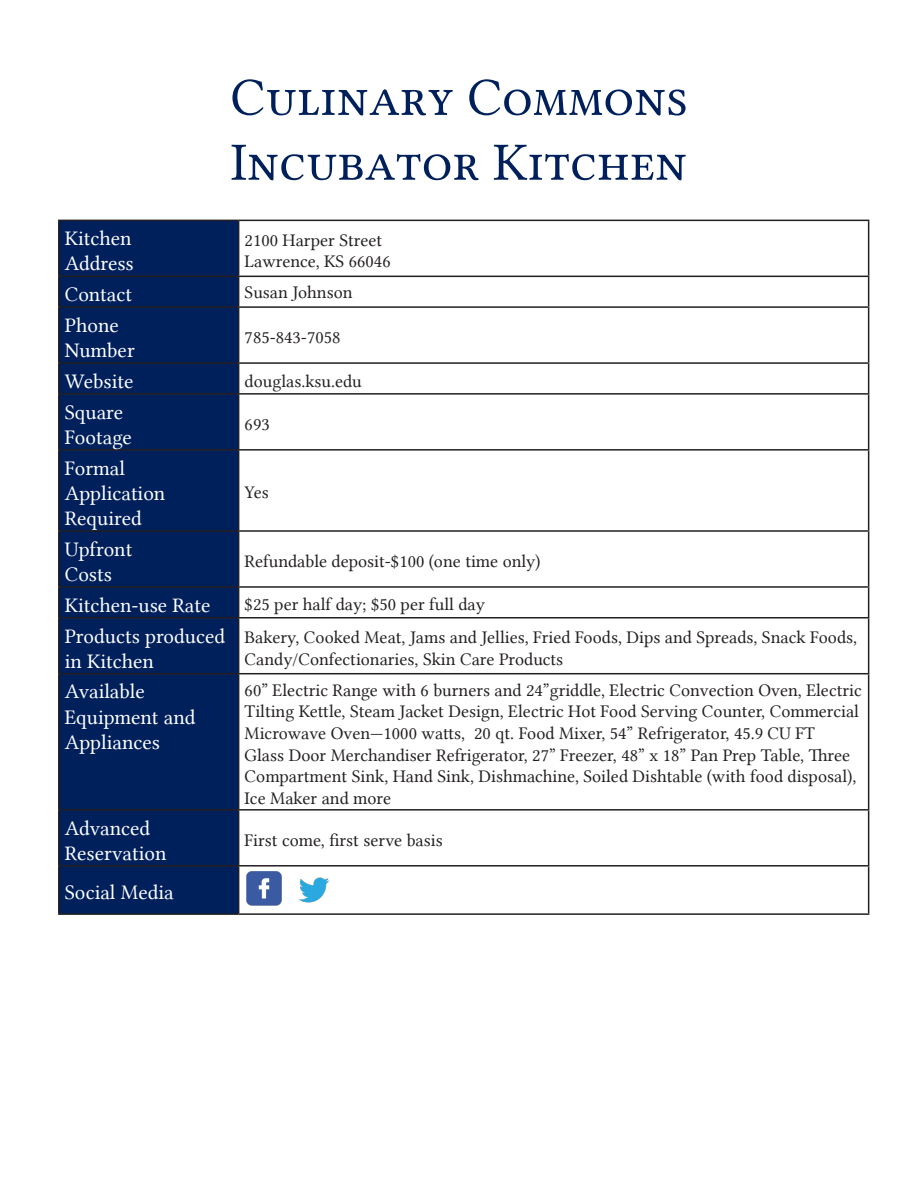
<style>
.page{position:relative;width:918px;height:1188px;background:#fff}
.page>*{position:absolute;margin:0;border:0;box-sizing:border-box;transform-origin:0 0}
.t1{font:54px "Lin Libertine Capitals";color:#00205b}
.Left_Col{font:21px/25.2px "Lin Libertine";color:#fff}
.Body_Text{font:18px/21.6px "Lin Libertine";color:#231f20}
</style>
<div class="page">
<div style="left:60px;top:221px;width:178px;height:692px;background:#00205b"></div>
<hr style="left:58px;top:220px;width:181px;height:1px;background:#231f20">
<hr style="left:58px;top:221px;width:2px;height:55px;background:#231f20">
<hr style="left:239px;top:220px;width:630px;height:1px;background:#231f20">
<hr style="left:238px;top:221px;width:1px;height:55px;background:#231f20">
<hr style="left:868px;top:221px;width:1px;height:55px;background:#231f20">
<hr style="left:58px;top:276px;width:181px;height:1px;background:#231f20">
<hr style="left:58px;top:277px;width:2px;height:29px;background:#231f20">
<hr style="left:239px;top:276px;width:630px;height:1px;background:#231f20">
<svg style="left:238px;top:277px;width:1px;height:29px"></svg>
<svg style="left:868px;top:277px;width:1px;height:29px"></svg>
<hr style="left:58px;top:306px;width:181px;height:2px;background:#231f20">
<hr style="left:58px;top:308px;width:2px;height:54px;background:#231f20">
<hr style="left:239px;top:306px;width:630px;height:2px;background:#231f20">
<hr style="left:238px;top:308px;width:1px;height:54px;background:#231f20">
<hr style="left:868px;top:308px;width:1px;height:54px;background:#231f20">
<hr style="left:58px;top:362px;width:181px;height:2px;background:#231f20">
<hr style="left:58px;top:364px;width:2px;height:29px;background:#231f20">
<hr style="left:239px;top:362px;width:630px;height:2px;background:#231f20">
<svg style="left:238px;top:364px;width:1px;height:29px"></svg>
<svg style="left:868px;top:364px;width:1px;height:29px"></svg>
<hr style="left:58px;top:393px;width:181px;height:2px;background:#231f20">
<hr style="left:58px;top:395px;width:2px;height:54px;background:#231f20">
<hr style="left:239px;top:393px;width:630px;height:2px;background:#231f20">
<hr style="left:238px;top:395px;width:1px;height:54px;background:#231f20">
<hr style="left:868px;top:395px;width:1px;height:54px;background:#231f20">
<hr style="left:58px;top:449px;width:181px;height:2px;background:#231f20">
<hr style="left:58px;top:451px;width:2px;height:79px;background:#231f20">
<hr style="left:239px;top:449px;width:630px;height:2px;background:#231f20">
<hr style="left:238px;top:451px;width:1px;height:79px;background:#231f20">
<hr style="left:868px;top:451px;width:1px;height:79px;background:#231f20">
<hr style="left:58px;top:530px;width:181px;height:2px;background:#231f20">
<hr style="left:58px;top:532px;width:2px;height:54px;background:#231f20">
<hr style="left:239px;top:530px;width:630px;height:2px;background:#231f20">
<hr style="left:238px;top:532px;width:1px;height:54px;background:#231f20">
<hr style="left:868px;top:532px;width:1px;height:54px;background:#231f20">
<hr style="left:58px;top:586px;width:181px;height:2px;background:#231f20">
<hr style="left:58px;top:588px;width:2px;height:29px;background:#231f20">
<hr style="left:239px;top:586px;width:630px;height:2px;background:#231f20">
<svg style="left:238px;top:588px;width:1px;height:29px"></svg>
<svg style="left:868px;top:588px;width:1px;height:29px"></svg>
<hr style="left:58px;top:617px;width:181px;height:1px;background:#231f20">
<hr style="left:58px;top:618px;width:2px;height:55px;background:#231f20">
<hr style="left:239px;top:617px;width:630px;height:1px;background:#231f20">
<hr style="left:238px;top:618px;width:1px;height:55px;background:#231f20">
<hr style="left:868px;top:618px;width:1px;height:55px;background:#231f20">
<hr style="left:58px;top:673px;width:181px;height:1px;background:#231f20">
<hr style="left:58px;top:674px;width:2px;height:135px;background:#231f20">
<hr style="left:239px;top:673px;width:630px;height:1px;background:#231f20">
<hr style="left:238px;top:674px;width:1px;height:135px;background:#231f20">
<hr style="left:868px;top:674px;width:1px;height:135px;background:#231f20">
<hr style="left:58px;top:809px;width:181px;height:2px;background:#231f20">
<hr style="left:58px;top:811px;width:2px;height:54px;background:#231f20">
<hr style="left:239px;top:809px;width:630px;height:2px;background:#231f20">
<hr style="left:238px;top:811px;width:1px;height:54px;background:#231f20">
<hr style="left:868px;top:811px;width:1px;height:54px;background:#231f20">
<hr style="left:58px;top:865px;width:181px;height:2px;background:#231f20">
<hr style="left:58px;top:867px;width:2px;height:46px;background:#231f20">
<hr style="left:239px;top:865px;width:630px;height:2px;background:#231f20">
<hr style="left:238px;top:867px;width:1px;height:46px;background:#231f20">
<hr style="left:868px;top:867px;width:1px;height:46px;background:#231f20">
<hr style="left:58px;top:913px;width:181px;height:2px;background:#231f20">
<hr style="left:239px;top:913px;width:630px;height:2px;background:#231f20">
<img style="left:299px;top:877px;width:30px;height:26px">
<img style="left:247px;top:871px;width:34px;height:35px">
<p class="Left_Col" style="left:65px;top:226px;width:68px">Kitchen</p>
<p class="Left_Col" style="left:65px;top:251px;width:70px">Address</p>
<p class="t1" style="left:230px;top:67px;width:459px">Culinary Commons</p>
<p class="t1" style="left:231px;top:131px;width:458px">Incubator Kitchen</p>
<p class="Body_Text" style="left:245px;top:229px;width:139px">2100 Harper Street</p>
<p class="Body_Text" style="left:245px;top:251px;width:148px">Lawrence, KS 66046</p>
<p class="Left_Col" style="left:65px;top:282px;width:69px">Contact</p>
<p class="Body_Text" style="left:245px;top:282px;width:109px">Susan Johnson</p>
<p class="Left_Col" style="left:65px;top:312px;width:56px">Phone</p>
<p class="Left_Col" style="left:65px;top:338px;width:72px">Number</p>
<p class="Body_Text" style="left:245px;top:326px;width:97px">785-843-7058</p>
<p class="Left_Col" style="left:65px;top:368px;width:70px">Website</p>
<p class="Body_Text" style="left:245px;top:370px;width:119px">douglas.ksu.edu</p>
<p class="Left_Col" style="left:65px;top:399px;width:60px">Square</p>
<p class="Left_Col" style="left:65px;top:424px;width:69px">Footage</p>
<p class="Body_Text" style="left:245px;top:413px;width:27px">693</p>
<p class="Left_Col" style="left:65px;top:455px;width:62px">Formal</p>
<p class="Left_Col" style="left:65px;top:480px;width:102px">Application</p>
<p class="Left_Col" style="left:65px;top:506px;width:78px">Required</p>
<p class="Left_Col" style="left:65px;top:536px;width:69px">Upfront</p>
<p class="Left_Col" style="left:65px;top:562px;width:49px">Costs</p>
<p class="Body_Text" style="left:245px;top:482px;width:26px">Yes</p>
<p class="Body_Text" style="left:245px;top:550px;width:297px">Refundable deposit-$100 (one time only)</p>
<p class="Left_Col" style="left:65px;top:592px;width:147px">Kitchen-use Rate</p>
<p class="Body_Text" style="left:245px;top:594px;width:242px">$25 per half day; $50 per full day</p>
<p class="Left_Col" style="left:65px;top:623px;width:162px">Products produced in Kitchen</p>
<p class="Body_Text" style="left:245px;top:626px;width:614px">Bakery, Cooked Meat, Jams and Jellies, Fried Foods, Dips and Spreads, Snack Foods,<br>Candy/Confectionaries, Skin Care Products</p>
<p class="Left_Col" style="left:65px;top:679px;width:82px">Available</p>
<p class="Left_Col" style="left:65px;top:704px;width:132px">Equipment and<br>Appliances</p>
<p class="Body_Text" style="left:245px;top:679px;width:619px">60” Electric Range with 6 burners and 24”griddle, Electric Convection Oven, Electric Tilting Kettle, Steam Jacket Design, Electric Hot Food Serving Counter, Commercial Microwave Oven—1000 watts, 20 qt. Food Mixer, 54” Refrigerator, 45.9 CU FT<br>Glass Door Merchandiser Refrigerator, 27” Freezer, 48” x 18” Pan Prep Table, Three Compartment Sink, Hand Sink, Dishmachine, Soiled Dishtable (with food disposal), Ice Maker and more</p>
<p class="Left_Col" style="left:65px;top:815px;width:87px">Advanced</p>
<p class="Left_Col" style="left:65px;top:840px;width:103px">Reservation</p>
<p class="Left_Col" style="left:65px;top:880px;width:110px">Social Media</p>
<p class="Body_Text" style="left:245px;top:829px;width:200px">First come, first serve basis</p>
</div>
